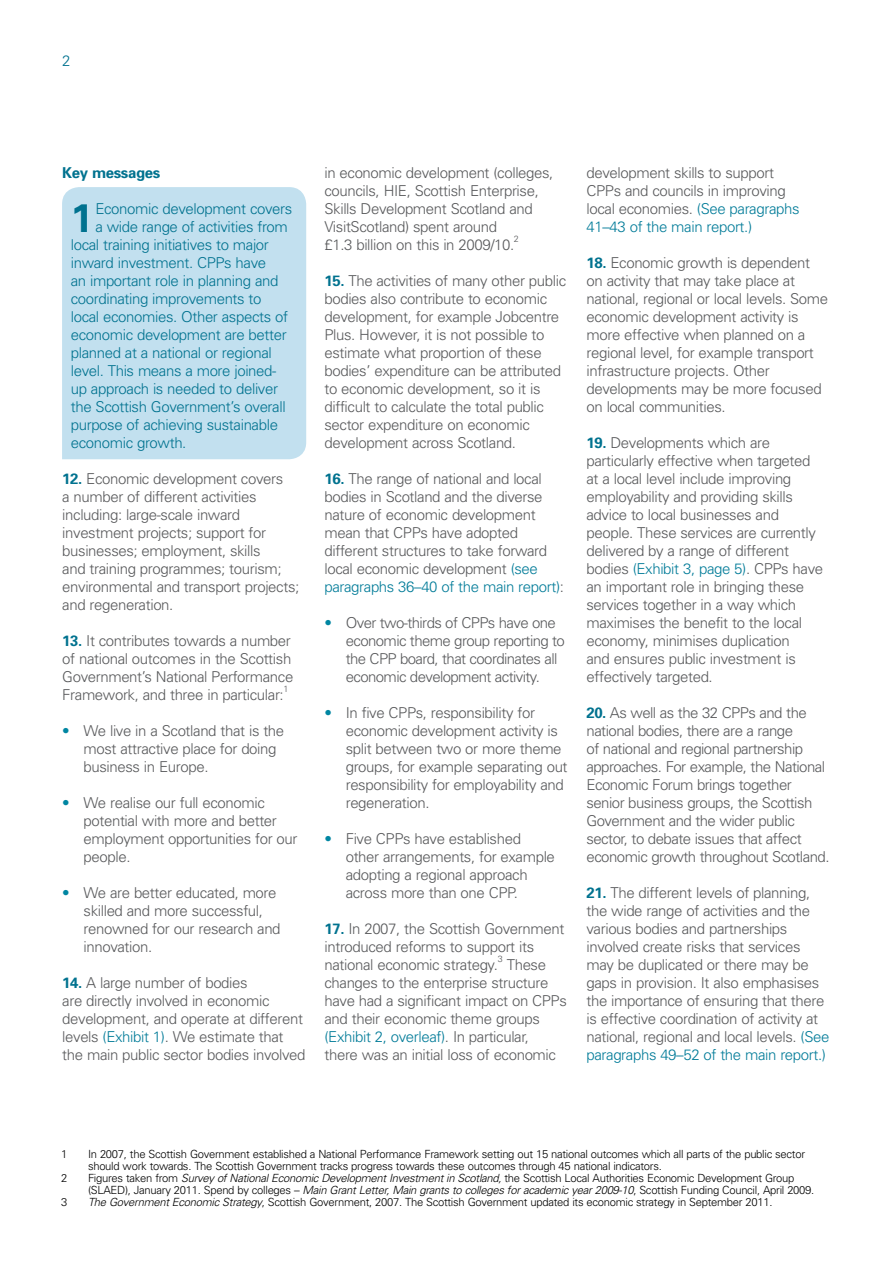
<style>
.page{position:relative;width:893px;height:1263px;background:#fff}
.page>*{position:absolute;margin:0;border:0;box-sizing:border-box;transform-origin:0 0}
.t1{font:700 39.9px "Univers";color:#00728f}
.Paragraph{font:300 15px/18px "Univers";letter-spacing:-.025em;color:#58595b}
.t2{font:300 15px "Univers";letter-spacing:-.025em;color:#00728f}
.Paragraph_-_bullet{font:300 15px/18px "Univers";letter-spacing:-.025em;color:#58595b}
.t3{font:700 15px "Univers";letter-spacing:-.025em;color:#00728f}
.Footnote{font:300 11.25px/12px "Univers";letter-spacing:-.025em;color:#000}
.Paragraph-2{font:300 9px "Univers";color:#58595b}
.s1{font-weight:700;color:#00728f}
.s2{color:#0086a2}
.s3{color:#007b98}
.s4{font-style:italic}
</style>
<div class="page">
<div style="left:62px;top:187px;width:244px;height:272px;background:#c2e0ef"></div>
<p class="t2" style="left:62px;top:52px;width:10px">2</p>
<p class="t3" style="left:62px;top:163px;width:99px">Key messages</p>
<p class="t1" style="left:71px;top:193px;width:24px">1</p>
<p class="t2" style="left:95px;top:199px;width:198px">Economic development covers</p>
<p class="t2" style="left:95px;top:217px;width:194px">a wide range of activities from</p>
<p class="t2" style="left:71px;top:235px;width:200px">local training initiatives to major</p>
<p class="t2" style="left:71px;top:253px;width:197px">inward investment. CPPs have</p>
<p class="t2" style="left:71px;top:271px;width:209px">an important role in planning and</p>
<p class="t2" style="left:71px;top:289px;width:192px">coordinating improvements to</p>
<p class="t2" style="left:71px;top:307px;width:219px">local economies. Other aspects of</p>
<p class="t2" style="left:71px;top:325px;width:217px">economic development are better</p>
<p class="t2" style="left:71px;top:343px;width:203px">planned at a national or regional</p>
<p class="t2" style="left:71px;top:361px;width:207px">level. This means a more joined-</p>
<p class="t2" style="left:71px;top:379px;width:209px">up approach is needed to deliver</p>
<p class="t2" style="left:71px;top:397px;width:216px">the Scottish Government’s overall</p>
<p class="t2" style="left:71px;top:415px;width:209px">purpose of achieving sustainable</p>
<p class="t2" style="left:71px;top:433px;width:117px">economic growth.</p>
<p class="Paragraph" style="left:62px;top:469px;width:238px"><span class="s1">12.</span> Economic development covers<br>a number of different activities including: large-scale inward investment projects; support for businesses; employment, skills<br>and training programmes; tourism; environmental and transport projects; and regeneration.</p>
<p class="Paragraph" style="left:62px;top:631px;width:233px"><span class="s1">13.</span> It contributes towards a number of national outcomes in the Scottish Government’s National Performance Framework, and three in particular:</p>
<p class="Paragraph-2" style="left:283px;top:684px;width:7px">1</p>
<p class="Paragraph" style="left:84px;top:721px;width:202px;text-indent:-21px"><span class="s2">•</span> We live in a Scotland that is the most attractive place for doing business in Europe.</p>
<p class="Paragraph" style="left:84px;top:793px;width:215px;text-indent:-21px"><span class="s2">•</span> We realise our full economic potential with more and better employment opportunities for our people.</p>
<p class="Paragraph" style="left:84px;top:883px;width:199px;text-indent:-21px"><span class="s2">•</span> We are better educated, more skilled and more successful, renowned for our research and innovation.</p>
<p class="Paragraph" style="left:62px;top:973px;width:245px"><span class="s1">14.</span> A large number of bodies<br>are directly involved in economic development, and operate at different levels <span class="s3">(Exhibit 1)</span>. We estimate that the main public sector bodies involved</p>
<p class="Paragraph" style="left:324px;top:163px;width:230px">in economic development (colleges, councils, HIE, Scottish Enterprise, Skills Development Scotland and VisitScotland) spent around<br>£1.3 billion on this in 2009/10.</p>
<p class="Paragraph-2" style="left:514px;top:234px;width:7px">2</p>
<p class="Paragraph" style="left:324px;top:271px;width:243px"><span class="s1">15.</span> The activities of many other public bodies also contribute to economic development, for example Jobcentre Plus. However, it is not possible to estimate what proportion of these bodies’ expenditure can be attributed to economic development, so it is difficult to calculate the total public sector expenditure on economic development across Scotland.</p>
<p class="Paragraph" style="left:324px;top:469px;width:241px"><span class="s1">16.</span> The range of national and local bodies in Scotland and the diverse nature of economic development mean that CPPs have adopted different structures to take forward local economic development <span class="s3">(see paragraphs 36–40 of the main report)</span>:</p>
<p class="Paragraph_-_bullet" style="left:346px;top:613px;width:221px;text-indent:-21px"><span class="s2">•</span> Over two-thirds of CPPs have one economic theme group reporting to the CPP board, that coordinates all economic development activity.</p>
<p class="Paragraph_-_bullet" style="left:346px;top:703px;width:223px;text-indent:-21px"><span class="s2">•</span> In five CPPs, responsibility for economic development activity is split between two or more theme groups, for example separating out responsibility for employability and regeneration.</p>
<p class="Paragraph_-_bullet" style="left:346px;top:829px;width:211px;text-indent:-21px"><span class="s2">•</span> Five CPPs have established other arrangements, for example adopting a regional approach across more than one CPP.</p>
<p class="Paragraph" style="left:324px;top:919px;width:241px"><span class="s1">17.</span> In 2007, the Scottish Government introduced reforms to support its national economic strategy.</p>
<p class="Paragraph-2" style="left:498px;top:954px;width:7px">3</p>
<p class="Paragraph" style="left:324px;top:955px;width:244px;text-indent:182px">These changes to the enterprise structure have had a significant impact on CPPs and their economic theme groups <span class="s3">(Exhibit 2, overleaf)</span>. In particular,<br>there was an initial loss of economic</p>
<p class="Paragraph" style="left:586px;top:163px;width:215px">development skills to support<br>CPPs and councils in improving local economies. <span class="s3">(See paragraphs<br>41–43 of the main report.)</span></p>
<p class="Paragraph" style="left:586px;top:253px;width:243px"><span class="s1">18.</span> Economic growth is dependent on activity that may take place at national, regional or local levels. Some economic development activity is more effective when planned on a regional level, for example transport infrastructure projects. Other developments may be more focused on local communities.</p>
<p class="Paragraph" style="left:586px;top:433px;width:238px"><span class="s1">19.</span> Developments which are particularly effective when targeted at a local level include improving employability and providing skills advice to local businesses and people. These services are currently delivered by a range of different bodies <span class="s3">(Exhibit 3, page 5)</span>. CPPs have an important role in bringing these services together in a way which maximises the benefit to the local economy, minimises duplication<br>and ensures public investment is effectively targeted.</p>
<p class="Paragraph" style="left:586px;top:703px;width:244px"><span class="s1">20.</span> As well as the 32 CPPs and the national bodies, there are a range<br>of national and regional partnership approaches. For example, the National Economic Forum brings together senior business groups, the Scottish Government and the wider public sector, to debate issues that affect economic growth throughout Scotland.</p>
<p class="Paragraph" style="left:586px;top:883px;width:244px"><span class="s1">21.</span> The different levels of planning, the wide range of activities and the various bodies and partnerships involved create risks that services may be duplicated or there may be gaps in provision. It also emphasises the importance of ensuring that there is effective coordination of activity at national, regional and local levels. <span class="s3">(See paragraphs 49–52 of the main report.)</span></p>
<p class="Footnote" style="left:61px;top:1148px;width:8px">1</p>
<p class="Footnote" style="left:88px;top:1148px;width:718px">In 2007, the Scottish Government established a National Performance Framework setting out 15 national outcomes which all parts of the public sector should work towards. The Scottish Government tracks progress towards these outcomes through 45 national indicators.</p>
<p class="Footnote" style="left:61px;top:1172px;width:8px">2</p>
<p class="Footnote" style="left:88px;top:1172px;width:728px">Figures taken from <span class="s4">Survey of National Economic Development Investment in Scotland,</span> the Scottish Local Authorities Economic Development Group (SLAED), January 2011. Spend by colleges – <span class="s4">Main Grant Letter, Main grants to colleges for academic year 2009-10</span>, Scottish Funding Council, April 2009.</p>
<p class="Footnote" style="left:61px;top:1196px;width:8px">3</p>
<p class="Footnote" style="left:88px;top:1196px;width:686px"><span class="s4">The Government Economic Strategy</span>, Scottish Government, 2007. The Scottish Government updated its economic strategy in September 2011.</p>
</div>
